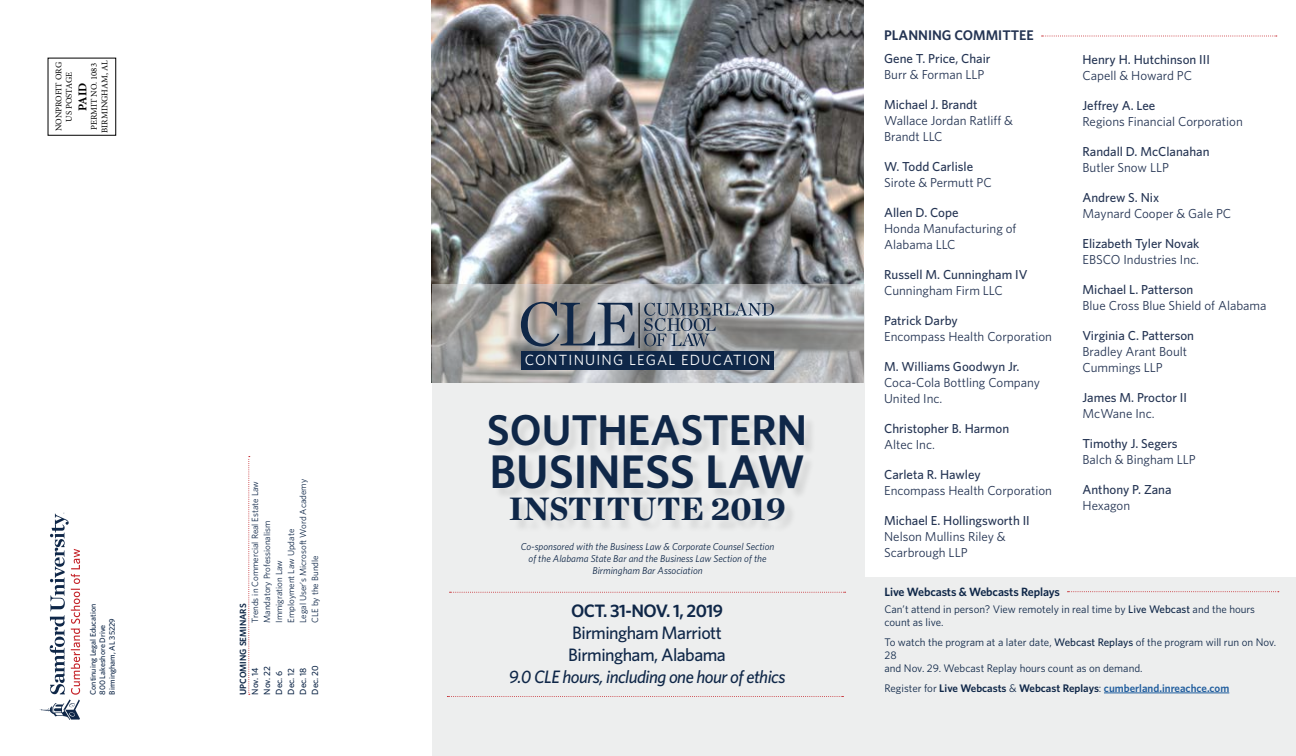
<style>
.page{position:relative;width:1296px;height:756px;background:#fff}
.page>*{position:absolute;margin:0;border:0;box-sizing:border-box;transform-origin:0 0}
.t1{font:600 47.2px "Whitney";color:#0f2748}
.t2{font:600 43.1px "Whitney";color:#0f2748}
.t3{font:900 33px "Chronicle Deck";color:#0f2748}
.t4{font:500 18px/22px "Whitney";letter-spacing:-.03em;color:#0f2748}
.t5{font:italic 500 18px "Whitney";letter-spacing:-.03em;color:#0f2748}
.t6{font:600 18px "Whitney";letter-spacing:-.03em;color:#0f2748}
.t7{font:14.8px "Whitney";letter-spacing:.08em;color:#fff}
.t8{font:600 14px "Whitney";color:#243453}
.t9{font:13px/16px "Whitney";color:#243453}
.t10{font:500 13px "Whitney";color:#243453}
.t11{font:600 12px "Whitney";letter-spacing:-.01em;color:#0f2748}
.t12{font:700 12px "Minion Pro";color:#000}
.t13{font:11px/13px "Whitney";color:#0f2748}
.t14{font:600 11px "Whitney";color:#0f2748}
.t15{font:italic 10px/12px "Whitney";color:#0f2748;text-align:center}
.t16{font:9px "Whitney";color:#0f2748}
.t17{font:500 9px "Whitney";color:#0f2748}
.t18{font:600 9px "Whitney";color:#0f2748}
.t19{font:8.7px/10.5px "Minion Pro";color:#000;text-align:center}
.t20{font:500 8px/9.6px "Whitney";color:#0f2748}
.s1{font-weight:500}
.s2{font-weight:400}
.s3{color:#215e9e}
</style>
<div class="page">
<img style="left:431px;top:0;width:433px;height:383px">
<svg style="left:39px;top:513px;width:41px;height:207px"></svg>
<svg style="left:432px;top:284px;width:433px;height:472px;background:#e1e1e1"></svg>
<hr style="left:639px;top:303px;width:1px;height:45px;background:#000">
<div style="left:521px;top:351px;width:253px;height:18px;background:#0f2748"></div>
<svg style="left:521px;top:302px;width:114px;height:45px;background:#80858d"></svg>
<svg style="left:644px;top:303px;width:130px;height:43px;background:#878c93"></svg>
<svg style="left:1042px;top:36px;width:235px;height:1px"></svg>
<svg style="left:447px;top:696px;width:396px;height:1px"></svg>
<svg style="left:450px;top:592px;width:396px;height:1px"></svg>
<div style="left:491px;top:417px;width:326px;height:40px;background:#e5e6e6"></div>
<div style="left:495px;top:457px;width:321px;height:43px;background:#e5e6e6"></div>
<div style="left:512px;top:499px;width:285px;height:35px;background:#e7e8e8"></div>
<svg style="left:248px;top:456px;width:2px;height:239px"></svg>
<div style="left:865px;top:577px;width:431px;height:179px;background:#edeeee"></div>
<hr style="left:1104px;top:693px;width:125px;height:1px;background:#215e9e">
<svg style="left:1068px;top:591px;width:211px;height:1px"></svg>
<p class="t19" style="left:89px;top:133px;width:73px;text-align:left;rotate:-90deg">PERMIT NO. 1083<br>BIRMINGHAM, AL</p>
<p class="t19" style="left:53px;top:131px;width:71px;rotate:-90deg">NONPROFIT ORG<br>US POSTAGE</p>
<p class="t12" style="left:74px;top:111px;width:30px;rotate:-90deg">PAID</p>
<p class="t20" style="left:88px;top:695px;width:93px;rotate:-90deg">Continuing Legal Education<br>800 Lakeshore Drive<br>Birmingham, AL 35229</p>
<p class="t16" style="left:297px;top:623px;width:145px;rotate:-90deg">Legal User’s Microsoft Word Academy</p>
<p class="t16" style="left:249px;top:623px;width:143px;rotate:-90deg">Trends in Commercial Real Estate Law</p>
<p class="t16" style="left:261px;top:623px;width:104px;rotate:-90deg">Mandatory Professionalism</p>
<p class="t16" style="left:285px;top:623px;width:95px;rotate:-90deg">Employment Law Update</p>
<p class="t16" style="left:309px;top:623px;width:69px;rotate:-90deg">CLE by the Bundle</p>
<p class="t16" style="left:273px;top:623px;width:64px;rotate:-90deg">Immigration Law</p>
<p class="t18" style="left:237px;top:695px;width:93px;rotate:-90deg">UPCOMING SEMINARS</p>
<p class="t17" style="left:309px;top:695px;width:31px;rotate:-90deg">Dec. 20</p>
<p class="t17" style="left:261px;top:695px;width:30px;rotate:-90deg">Nov. 22</p>
<p class="t17" style="left:249px;top:695px;width:29px;rotate:-90deg">Nov. 14</p>
<p class="t17" style="left:297px;top:695px;width:29px;rotate:-90deg">Dec. 18</p>
<p class="t17" style="left:285px;top:695px;width:29px;rotate:-90deg">Dec. 12</p>
<p class="t17" style="left:273px;top:695px;width:26px;rotate:-90deg">Dec. 6</p>
<p class="t7" style="left:525px;top:350px;width:247px">CONTINUING LEGAL EDUCATION</p>
<h2 class="t2" style="left:487px;top:401px;width:322px">SOUTHEASTERN</h2>
<h1 class="t1" style="left:489px;top:440px;width:317px">BUSINESS LAW</h1>
<h3 class="t3" style="left:509px;top:482px;width:278px">INSTITUTE 2019</h3>
<p class="t15" style="left:521px;top:540px;width:255px">Co-sponsored with the Business Law &amp; Corporate Counsel Section of the Alabama State Bar and the Business Law Section of the<br>Birmingham Bar Association</p>
<h3 class="t6" style="left:571px;top:599px;width:154px">OCT. 31-NOV. 1, 2019</h3>
<h3 class="t4" style="left:568px;top:622px;width:159px">Birmingham Marriott<br>Birmingham, Alabama</h3>
<h3 class="t5" style="left:509px;top:665px;width:278px">9.0 CLE hours, including one hour of ethics</h3>
<p class="t8" style="left:884px;top:26px;width:151px">PLANNING COMMITTEE</p>
<p class="t10" style="left:884px;top:50px;width:108px">Gene T. Price, Chair</p>
<p class="t9" style="left:884px;top:66px;width:102px">Burr &amp; Forman LLP</p>
<p class="t10" style="left:884px;top:96px;width:95px">Michael J. Brandt</p>
<p class="t9" style="left:884px;top:112px;width:131px">Wallace Jordan Ratliff &amp;<br>Brandt LLC</p>
<p class="t10" style="left:884px;top:158px;width:91px">W. Todd Carlisle</p>
<p class="t9" style="left:884px;top:174px;width:109px">Sirote &amp; Permutt PC</p>
<p class="t10" style="left:884px;top:204px;width:76px">Allen D. Cope</p>
<p class="t9" style="left:884px;top:220px;width:134px">Honda Manufacturing of<br>Alabama LLC</p>
<p class="t10" style="left:884px;top:266px;width:145px">Russell M. Cunningham IV</p>
<p class="t9" style="left:884px;top:282px;width:120px">Cunningham Firm LLC</p>
<p class="t10" style="left:884px;top:312px;width:75px">Patrick Darby</p>
<p class="t9" style="left:884px;top:328px;width:169px">Encompass Health Corporation</p>
<p class="t10" style="left:884px;top:358px;width:137px">M. Williams Goodwyn Jr.</p>
<p class="t9" style="left:884px;top:374px;width:158px">Coca-Cola Bottling Company<br>United Inc.</p>
<p class="t10" style="left:884px;top:420px;width:127px">Christopher B. Harmon</p>
<p class="t9" style="left:884px;top:436px;width:52px">Altec Inc.</p>
<p class="t10" style="left:884px;top:466px;width:98px">Carleta R. Hawley</p>
<p class="t9" style="left:884px;top:482px;width:169px">Encompass Health Corporation</p>
<p class="t10" style="left:884px;top:512px;width:147px">Michael E. Hollingsworth II</p>
<p class="t9" style="left:884px;top:528px;width:123px">Nelson Mullins Riley &amp;<br>Scarbrough LLP</p>
<p class="t11" style="left:885px;top:583px;width:177px">Live Webcasts &amp; Webcasts Replays</p>
<p class="t10" style="left:1083px;top:51px;width:129px">Henry H. Hutchinson III</p>
<p class="t9" style="left:1083px;top:68px;width:111px">Capell &amp; Howard PC</p>
<p class="t10" style="left:1083px;top:97px;width:74px">Jeffrey A. Lee</p>
<p class="t9" style="left:1083px;top:114px;width:162px">Regions Financial Corporation</p>
<p class="t10" style="left:1083px;top:143px;width:129px">Randall D. McClanahan</p>
<p class="t9" style="left:1083px;top:160px;width:88px">Butler Snow LLP</p>
<p class="t10" style="left:1083px;top:189px;width:78px">Andrew S. Nix</p>
<p class="t9" style="left:1083px;top:206px;width:150px">Maynard Cooper &amp; Gale PC</p>
<p class="t10" style="left:1083px;top:235px;width:119px">Elizabeth Tyler Novak</p>
<p class="t9" style="left:1083px;top:252px;width:118px">EBSCO Industries Inc.</p>
<p class="t10" style="left:1083px;top:281px;width:112px">Michael L. Patterson</p>
<p class="t9" style="left:1083px;top:298px;width:186px">Blue Cross Blue Shield of Alabama</p>
<p class="t10" style="left:1083px;top:327px;width:113px">Virginia C. Patterson</p>
<p class="t9" style="left:1083px;top:344px;width:106px">Bradley Arant Boult<br>Cummings LLP</p>
<p class="t10" style="left:1083px;top:389px;width:106px">James M. Proctor II</p>
<p class="t9" style="left:1083px;top:406px;width:74px">McWane Inc.</p>
<p class="t10" style="left:1083px;top:435px;width:97px">Timothy J. Segers</p>
<p class="t9" style="left:1083px;top:452px;width:115px">Balch &amp; Bingham LLP</p>
<p class="t10" style="left:1083px;top:481px;width:91px">Anthony P. Zana</p>
<p class="t9" style="left:1083px;top:498px;width:49px">Hexagon</p>
<p class="t13" style="left:885px;top:602px;width:372px">Can’t attend in person? View remotely in real time by <span class="s1">Live Webcast</span> and the hours count as live.</p>
<p class="t13" style="left:885px;top:635px;width:393px">To watch the program at a later date, <span class="s1">Webcast Replays</span> of the program will run on Nov.<br>28<br>and Nov. 29. Webcast Replay hours count as on demand.</p>
<p class="t14" style="left:885px;top:681px;width:346px"><span class="s2">Register for</span> Live Webcasts <span class="s2">&amp;</span> Webcast Replays<span class="s2">:</span> <span class="s3">cumberland.inreachce.com</span></p>
</div>
